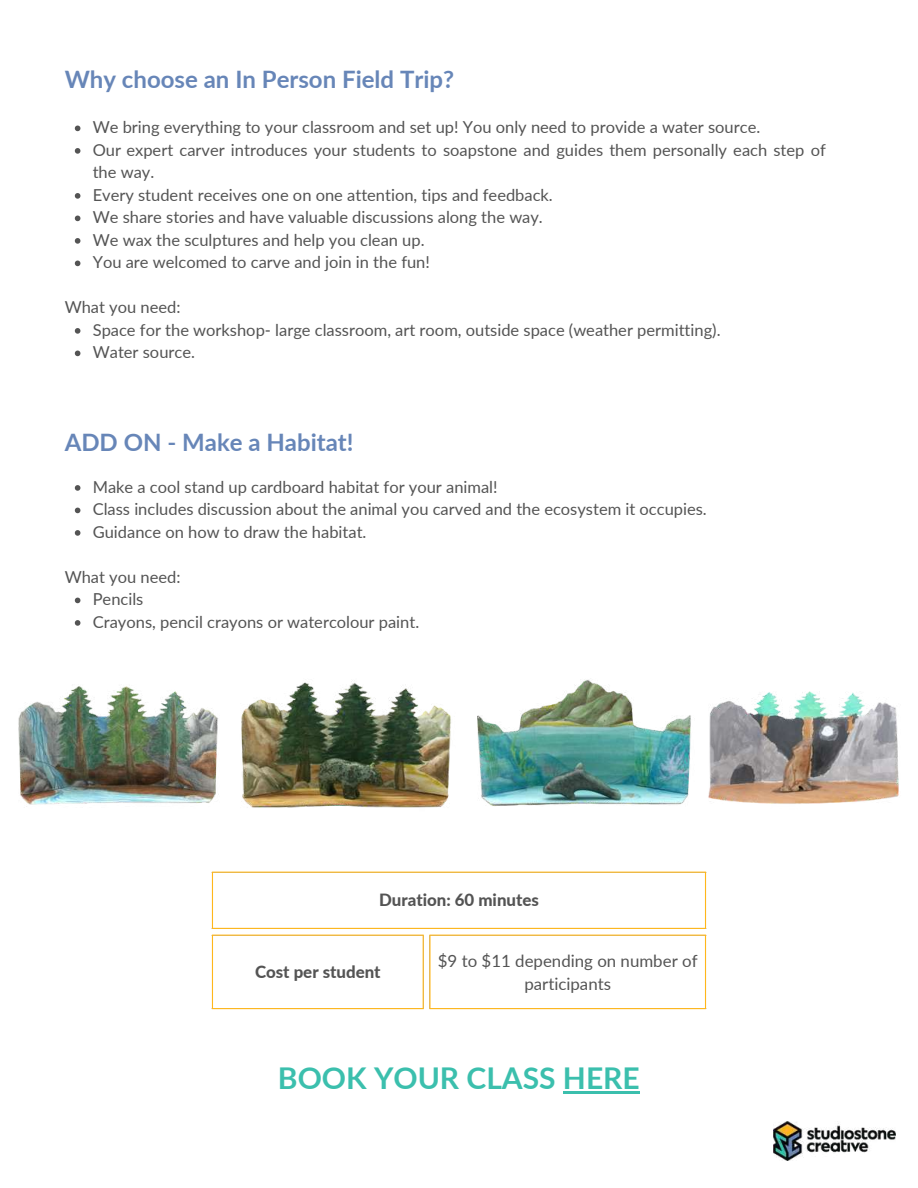
<style>
.page{position:relative;width:918px;height:1188px;background:#fff}
.page>*{position:absolute;margin:0;border:0;box-sizing:border-box;transform-origin:0 0}
.t1{font:700 30px "Lato";color:#3bbfad}
.t2{font:700 24px "Lato";color:#6786b8}
.t3{font:16.8px/22.5px "Lato";color:#545454;text-align:center}
.t4{font:800 16.8px "Lato";color:#545454}
.t5{font:16.5px/22.5px "Lato";color:#545454}
</style>
<div class="page">
<hr style="left:212px;top:873px;width:1px;height:55px;background:#ffb71b">
<hr style="left:705px;top:873px;width:1px;height:55px;background:#ffb71b">
<hr style="left:212px;top:872px;width:494px;height:1px;background:#ffb71b">
<hr style="left:212px;top:928px;width:494px;height:1px;background:#ffb71b">
<hr style="left:212px;top:936px;width:1px;height:72px;background:#ffb71b">
<hr style="left:423px;top:936px;width:1px;height:72px;background:#ffb71b">
<hr style="left:212px;top:935px;width:212px;height:1px;background:#ffb71b">
<hr style="left:212px;top:1008px;width:212px;height:1px;background:#ffb71b">
<hr style="left:429px;top:936px;width:2px;height:72px;background:#ffb71b">
<hr style="left:705px;top:936px;width:1px;height:72px;background:#ffb71b">
<hr style="left:429px;top:935px;width:277px;height:1px;background:#ffb71b">
<hr style="left:429px;top:1008px;width:277px;height:1px;background:#ffb71b">
<img style="left:18px;top:686px;width:201px;height:121px">
<img style="left:241px;top:682px;width:210px;height:126px">
<img style="left:477px;top:679px;width:206px;height:127px">
<img style="left:683px;top:691px;width:216px;height:113px">
<svg style="left:75px;top:126px;width:5px;height:5px"></svg>
<svg style="left:75px;top:148px;width:5px;height:6px"></svg>
<svg style="left:75px;top:193px;width:5px;height:6px"></svg>
<svg style="left:75px;top:216px;width:5px;height:5px"></svg>
<svg style="left:75px;top:238px;width:5px;height:6px"></svg>
<svg style="left:75px;top:261px;width:5px;height:5px"></svg>
<svg style="left:75px;top:328px;width:5px;height:6px"></svg>
<svg style="left:75px;top:351px;width:5px;height:5px"></svg>
<svg style="left:75px;top:485px;width:5px;height:6px"></svg>
<svg style="left:75px;top:508px;width:5px;height:5px"></svg>
<svg style="left:75px;top:530px;width:5px;height:6px"></svg>
<svg style="left:75px;top:598px;width:5px;height:5px"></svg>
<svg style="left:75px;top:620px;width:5px;height:6px"></svg>
<img style="left:774px;top:1121px;width:121px;height:40px">
<hr style="left:563px;top:1091px;width:77px;height:3px;background:#3bbfad">
<h2 class="t2" style="left:65px;top:64px;width:391px">Why choose an In Person Field Trip?</h2>
<p class="t5" style="left:93px;top:116px;width:735px">We bring everything to your classroom and set up! You only need to provide a water source.<br>Our expert carver introduces your students to soapstone and guides them personally each step of the way.<br>Every student receives one on one attention, tips and feedback.<br>We share stories and have valuable discussions along the way.<br>We wax the sculptures and help you clean up.<br>You are welcomed to carve and join in the fun!</p>
<p class="t5" style="left:65px;top:296px;width:117px">What you need:</p>
<p class="t5" style="left:93px;top:318px;width:629px">Space for the workshop- large classroom, art room, outside space (weather permitting).<br>Water source.</p>
<h2 class="t2" style="left:65px;top:427px;width:290px">ADD ON - Make a Habitat!</h2>
<p class="t5" style="left:93px;top:475px;width:616px">Make a cool stand up cardboard habitat for your animal!<br>Class includes discussion about the animal you carved and the ecosystem it occupies.<br>Guidance on how to draw the habitat.</p>
<p class="t5" style="left:65px;top:565px;width:117px">What you need:</p>
<p class="t5" style="left:93px;top:588px;width:328px">Pencils<br>Crayons, pencil crayons or watercolour paint.</p>
<p class="t4" style="left:379px;top:890px;width:161px">Duration: 60 minutes</p>
<p class="t4" style="left:255px;top:962px;width:127px">Cost per student</p>
<p class="t3" style="left:438px;top:949px;width:261px">$9 to $11 depending on number of participants</p>
<h1 class="t1" style="left:278px;top:1059px;width:363px">BOOK YOUR CLASS HERE</h1>
</div>
